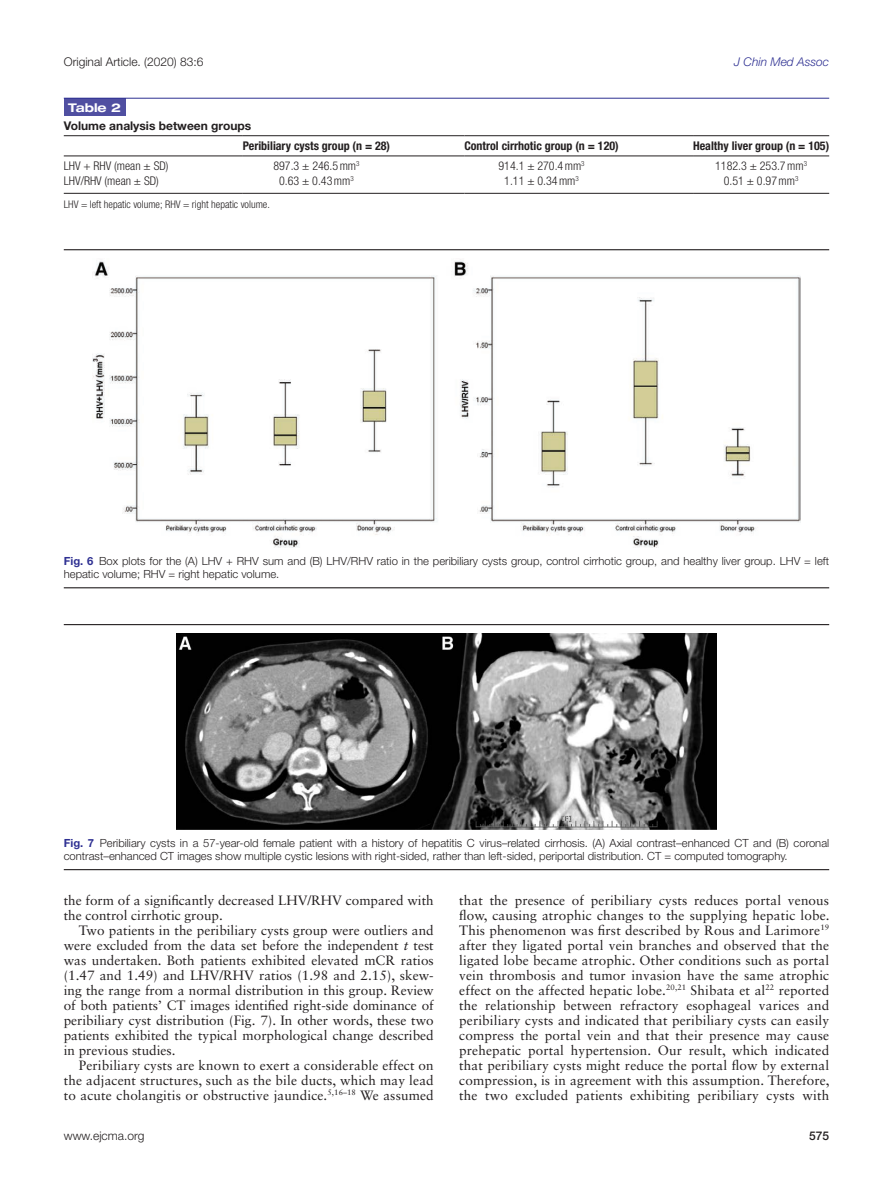
<style>
.page{position:relative;width:893px;height:1191px;background:#fff}
.page>*{position:absolute;margin:0;border:0;box-sizing:border-box;transform-origin:0 0}
.t1{font:13.5px/15px "Sabon LT Std";color:#231f20;text-align:justify}
.t2{font:300 condensed 12px "Helvetica Neue LT Std";color:#231f20}
.t3{font:700 condensed 12px "Helvetica Neue LT Std";color:#231f20}
.t4{font:300 12px "Helvetica Neue LT Std";color:#231f20}
.t5{font:700 12px "Helvetica Neue LT Std";color:#231f20}
.t6{font:italic 300 12px "Helvetica Neue LT Std";color:#2e3092}
.t7{font:700 expanded 12px "Helvetica Neue LT Std";color:#fff}
.t8{font:500 12px "Helvetica Neue LT Std";color:#231f20}
.t9{font:300 11.25px/13.5px "Helvetica Neue LT Std";color:#231f20}
.t10{font:300 condensed 10.5px "Helvetica Neue LT Std";color:#231f20}
.s1{font-weight:700;color:#2e3092}
.s2{font-style:italic}
</style>
<div class="page">
<hr style="left:64px;top:135px;width:179px;height:1px;background:#231f20">
<hr style="left:64px;top:155px;width:179px;height:1px;background:#231f20">
<hr style="left:243px;top:135px;width:221px;height:1px;background:#231f20">
<hr style="left:243px;top:155px;width:221px;height:1px;background:#231f20">
<hr style="left:464px;top:135px;width:229px;height:1px;background:#231f20">
<hr style="left:464px;top:155px;width:229px;height:1px;background:#231f20">
<hr style="left:693px;top:135px;width:136px;height:1px;background:#231f20">
<hr style="left:693px;top:155px;width:136px;height:1px;background:#231f20">
<hr style="left:64px;top:193px;width:179px;height:1px;background:#231f20">
<hr style="left:243px;top:193px;width:221px;height:1px;background:#231f20">
<hr style="left:464px;top:193px;width:229px;height:1px;background:#231f20">
<hr style="left:693px;top:193px;width:136px;height:1px;background:#231f20">
<div style="left:64px;top:98px;width:61px;height:17px;background:#504fa1"></div>
<hr style="left:64px;top:98px;width:765px;height:1px;background:#2e3092">
<img style="left:92px;top:259px;width:708px;height:288px">
<hr style="left:64px;top:249px;width:765px;height:1px;background:#231f20">
<hr style="left:64px;top:587px;width:765px;height:1px;background:#231f20">
<img style="left:176px;top:633px;width:540px;height:196px">
<hr style="left:64px;top:624px;width:765px;height:1px;background:#231f20">
<hr style="left:64px;top:869px;width:765px;height:1px;background:#231f20">
<p class="t4" style="left:64px;top:54px;width:141px">Original Article. (2020) 83:6</p>
<p class="t6" style="left:734px;top:54px;width:96px">J Chin Med Assoc</p>
<p class="t7" style="left:68px;top:100px;width:54px">Table 2</p>
<p class="t5" style="left:64px;top:118px;width:189px">Volume analysis between groups</p>
<p class="t3" style="left:243px;top:138px;width:149px">Peribiliary cysts group (n = 28)</p>
<p class="t3" style="left:464px;top:138px;width:156px">Control cirrhotic group (n = 120)</p>
<p class="t3" style="left:693px;top:138px;width:138px">Healthy liver group (n = 105)</p>
<p class="t2" style="left:64px;top:159px;width:106px">LHV + RHV (mean ± SD)</p>
<p class="t2" style="left:273px;top:159px;width:88px">897.3 ± 246.5mm<sup>3</sup></p>
<p class="t2" style="left:498px;top:159px;width:88px">914.1 ± 270.4mm<sup>3</sup></p>
<p class="t2" style="left:715px;top:159px;width:93px">1182.3 ± 253.7mm<sup>3</sup></p>
<p class="t2" style="left:64px;top:174px;width:97px">LHV/RHV (mean ± SD)</p>
<p class="t2" style="left:279px;top:174px;width:76px">0.63 ± 0.43mm<sup>3</sup></p>
<p class="t2" style="left:504px;top:174px;width:76px">1.11 ± 0.34mm<sup>3</sup></p>
<p class="t2" style="left:724px;top:174px;width:76px">0.51 ± 0.97mm<sup>3</sup></p>
<p class="t10" style="left:64px;top:198px;width:208px">LHV = left hepatic volume; RHV = right hepatic volume.</p>
<p class="t9" style="left:64px;top:554px;width:767px"><span class="s1">Fig. 6</span> Box plots for the (A) LHV + RHV sum and (B) LHV/RHV ratio in the peribiliary cysts group, control cirrhotic group, and healthy liver group. LHV = left hepatic volume; RHV = right hepatic volume.</p>
<p class="t9" style="left:64px;top:835px;width:767px"><span class="s1">Fig. 7</span> Peribiliary cysts in a 57-year-old female patient with a history of hepatitis C virus–related cirrhosis. (A) Axial contrast–enhanced CT and (B) coronal contrast–enhanced CT images show multiple cystic lesions with right-sided, rather than left-sided, periportal distribution. CT = computed tomography.</p>
<p class="t1" style="left:64px;top:892px;width:371px">the form of a significantly decreased LHV/RHV compared with the control cirrhotic group.</p>
<p class="t1" style="left:64px;top:922px;width:371px;text-indent:15px">Two patients in the peribiliary cysts group were outliers and were excluded from the data set before the independent <span class="s2">t</span> test was undertaken. Both patients exhibited elevated mCR ratios (1.47 and 1.49) and LHV/RHV ratios (1.98 and 2.15), skew&shy;ing the range from a normal distribution in this group. Review of both patients’ CT images identified right-side dominance of peribiliary cyst distribution (Fig. 7). In other words, these two patients exhibited the typical morphological change described in previous studies.</p>
<p class="t1" style="left:64px;top:1057px;width:371px;text-indent:15px">Peribiliary cysts are known to exert a considerable effect on the adjacent structures, such as the bile ducts, which may lead to acute cholangitis or obstructive jaundice.<sup>5,16–18</sup> We assumed</p>
<p class="t1" style="left:459px;top:892px;width:372px">that the presence of peribiliary cysts reduces portal venous flow, causing atrophic changes to the supplying hepatic lobe.<br>This phenomenon was first described by Rous and Larimore<sup>19 </sup>after they ligated portal vein branches and observed that the ligated lobe became atrophic. Other conditions such as portal vein thrombosis and tumor invasion have the same atrophic effect on the affected hepatic lobe.<sup>20,21</sup> Shibata et al<sup>22</sup> reported the relationship between refractory esophageal varices and peribiliary cysts and indicated that peribiliary cysts can easily compress the portal vein and that their presence may cause prehepatic portal hypertension. Our result, which indicated that peribiliary cysts might reduce the portal flow by external compression, is in agreement with this assumption. Therefore, the two excluded patients exhibiting peribiliary cysts with</p>
<p class="t4" style="left:64px;top:1128px;width:82px">www.ejcma.org</p>
<p class="t8" style="left:809px;top:1128px;width:22px">575</p>
</div>
